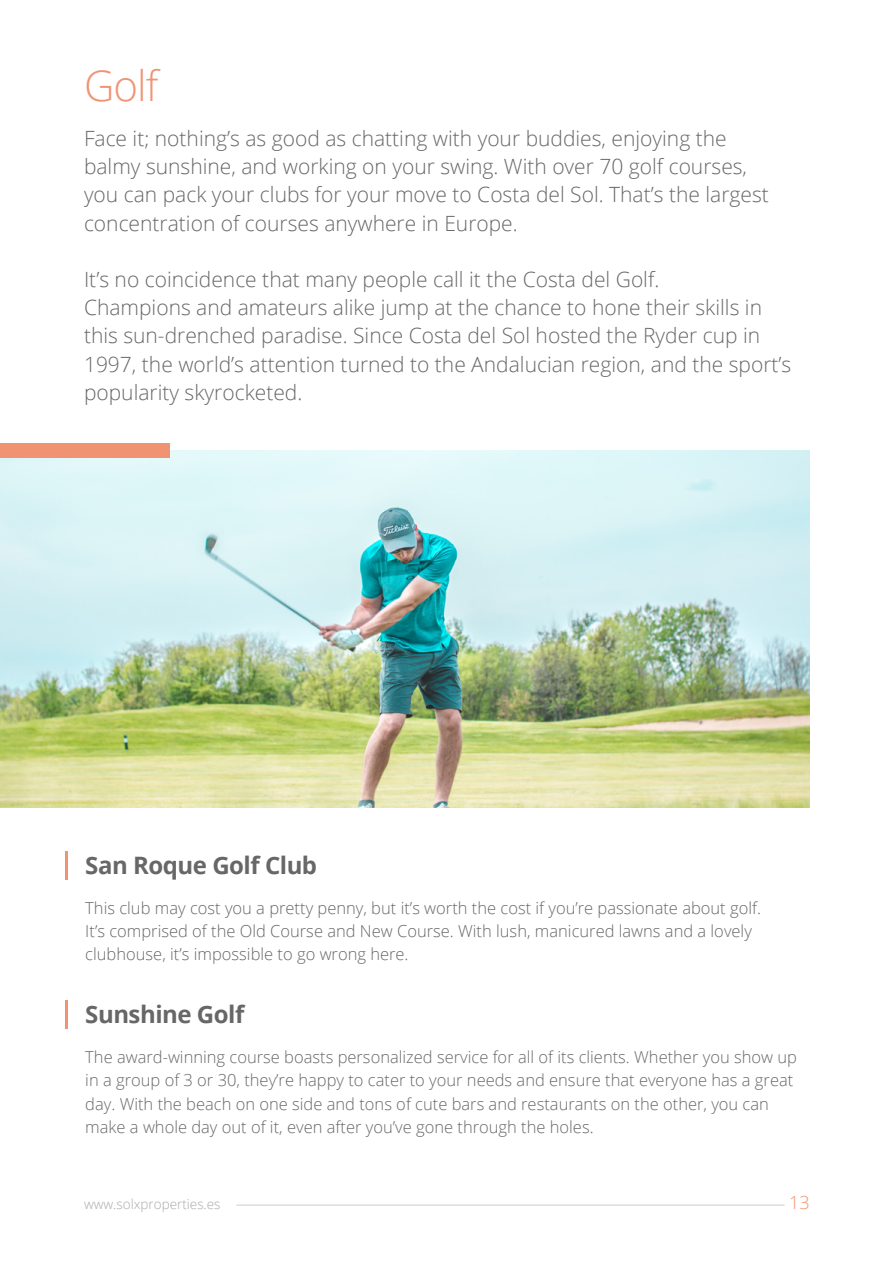
<style>
.page{position:relative;width:893px;height:1263px;background:#fff}
.page>*{position:absolute;margin:0;border:0;box-sizing:border-box;transform-origin:0 0}
.t1{font:300 42px "Open Sans";color:#f09373}
.t2{font:700 24px "Open Sans";letter-spacing:-.02em;color:#676767}
.t3{font:300 21px/28.2px "Open Sans";color:#676767}
.t4{font:300 18px "Open Sans";color:#f09373}
.t5{font:300 16.5px/23.2px "Open Sans";color:#676767}
.t6{font:300 13.5px "Open Sans";color:#a7a9ac}
</style>
<div class="page">
<hr style="left:65px;top:851px;width:2px;height:29px;background:#f09373">
<hr style="left:65px;top:1000px;width:2px;height:29px;background:#f09373">
<img style="left:0;top:451px;width:810px;height:356px">
<div style="left:0;top:444px;width:170px;height:14px;background:#f09373"></div>
<hr style="left:236px;top:1204px;width:549px;height:2px;background:#d1d3d4">
<h1 class="t1" style="left:84px;top:57px;width:76px">Golf</h1>
<p class="t3" style="left:84px;top:124px;width:686px">Face it; nothing’s as good as chatting with your buddies, enjoying the balmy sunshine, and working on your swing. With over 70 golf courses, you can pack your clubs for your move to Costa del Sol. That’s the largest concentration of courses anywhere in Europe.</p>
<p class="t3" style="left:84px;top:265px;width:709px">It’s no coincidence that many people call it the Costa del Golf.<br>Champions and amateurs alike jump at the chance to hone their skills in this sun-drenched paradise. Since Costa del Sol hosted the Ryder cup in 1997, the world’s attention turned to the Andalucian region, and the sport’s popularity skyrocketed.</p>
<h2 class="t2" style="left:85px;top:848px;width:233px">San Roque Golf Club</h2>
<p class="t5" style="left:85px;top:895px;width:677px">This club may cost you a pretty penny, but it’s worth the cost if you’re passionate about golf.<br>It’s comprised of the Old Course and New Course. With lush, manicured lawns and a lovely clubhouse, it’s impossible to go wrong here.</p>
<h2 class="t2" style="left:85px;top:997px;width:161px">Sunshine Golf</h2>
<p class="t5" style="left:85px;top:1045px;width:713px">The award-winning course boasts personalized service for all of its clients. Whether you show up in a group of 3 or 30, they’re happy to cater to your needs and ensure that everyone has a great day. With the beach on one side and tons of cute bars and restaurants on the other, you can make a whole day out of it, even after you’ve gone through the holes.</p>
<p class="t6" style="left:84px;top:1195px;width:138px">www.solxproperties.es</p>
<p class="t4" style="left:789px;top:1190px;width:22px">13</p>
</div>
